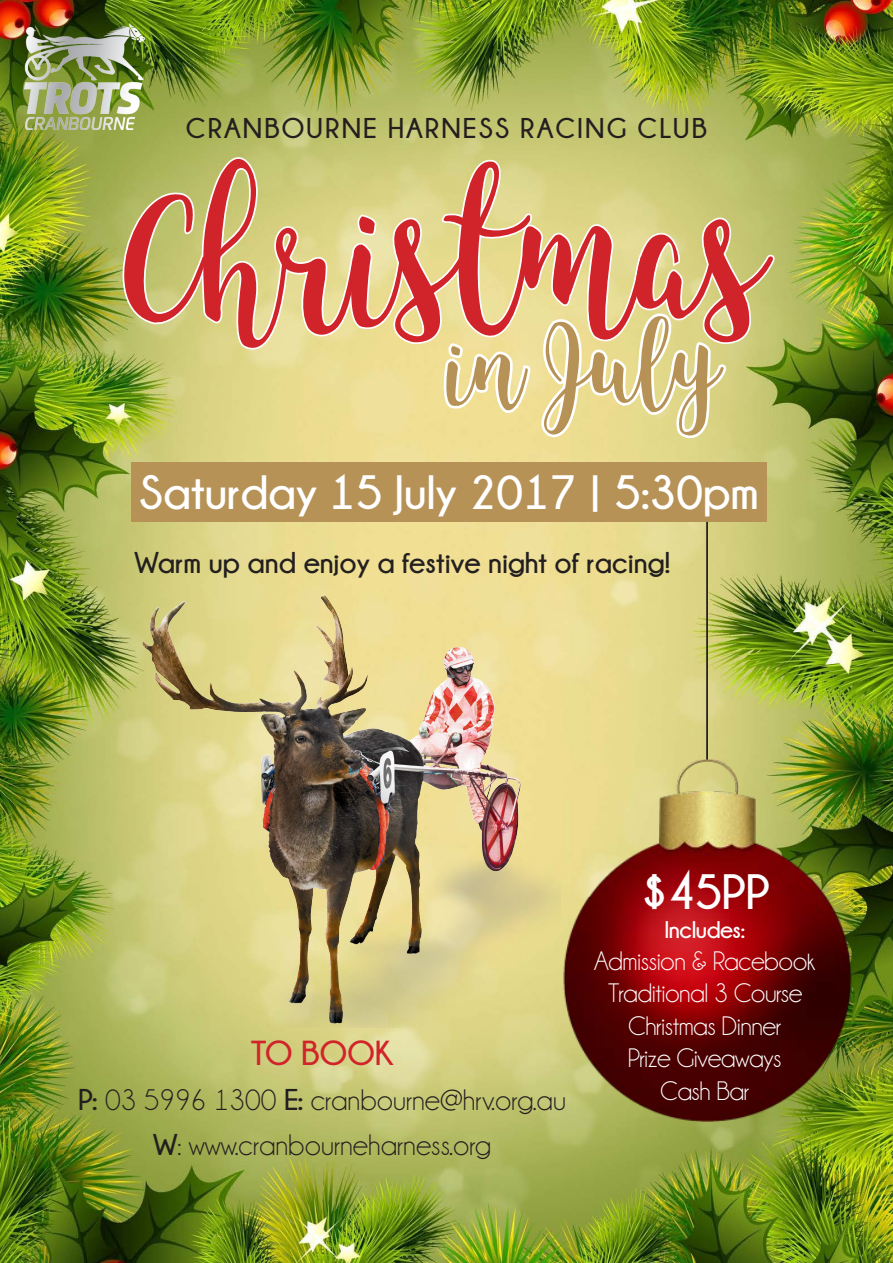
<style>
.page{position:relative;width:893px;height:1263px;background:#fff}
.page>*{position:absolute;margin:0;border:0;box-sizing:border-box;transform-origin:0 0}
.t1{font:157.8px "Spiffy Mc Gee Lite";color:#d1232a;scale:.92 1}
.t2{font:85.2px "Spiffy Mc Gee Lite";color:#b79257}
.t3{font:700 49.5px "Champagne&Limousines";color:#fff}
.t4{font:700 48px "Champagne&Limousines";color:#fff}
.t5{font:700 34.65px "Champagne&Limousines";color:#d1232a}
.t6{font:30px "Champagne&Limousines";color:#231f20}
.t7{font:700 30px "Champagne&Limousines";color:#231f20}
.t8{font:700 28.5px "Champagne&Limousines";letter-spacing:.07em;color:#231f20}
.t9{font:27px/32.4px "Champagne&Limousines";letter-spacing:-.02em;color:#fff;text-align:center}
.t10{font:700 24px "Champagne&Limousines";letter-spacing:-.02em;color:#fff}
.s1{font-weight:700}
</style>
<div class="page">
<img style="left:0;top:0;width:893px;height:1263px">
<svg style="left:96px;top:145px;width:683px;height:303px"></svg>
<div style="left:131px;top:463px;width:636px;height:59px;background:#b79257"></div>
<img style="left:526px;top:760px;width:362px;height:362px">
<hr style="left:706px;top:522px;width:2px;height:238px;background:#231f20">
<img style="left:142px;top:596px;width:418px;height:431px">
<img style="left:24px;top:23px;width:121px;height:106px">
<p class="t8" style="left:186px;top:112px;width:523px">CRANBOURNE HARNESS RACING CLUB</p>
<p class="t1" style="left:126px;top:139px;width:701px">Christmas</p>
<p class="t2" style="left:447px;top:304px;width:275px">in July</p>
<p class="t4" style="left:139px;top:466px;width:621px">Saturday 15 July 2017 | 5:30pm</p>
<p class="t7" style="left:134px;top:546px;width:537px">Warm up and enjoy a festive night of racing!</p>
<p class="t5" style="left:251px;top:1033px;width:144px">TO BOOK</p>
<p class="t6" style="left:78px;top:1084px;width:489px"><span class="s1">P:</span> 03 5996 1300 <span class="s1">E:</span> cranbourne@hrv.org.au</p>
<p class="t6" style="left:153px;top:1129px;width:340px"><span class="s1">W</span>: www.cranbourneharness.org</p>
<p class="t3" style="left:641px;top:864px;width:131px">$45PP</p>
<p class="t10" style="left:664px;top:916px;width:82px">Includes:</p>
<p class="t9" style="left:594px;top:945px;width:223px">Admission &amp; Racebook</p>
<p class="t9" style="left:608px;top:977px;width:196px">Traditional 3 Course<br>Christmas Dinner</p>
<p class="t9" style="left:628px;top:1042px;width:155px">Prize Giveaways</p>
<p class="t9" style="left:660px;top:1074px;width:91px">Cash Bar</p>
</div>
